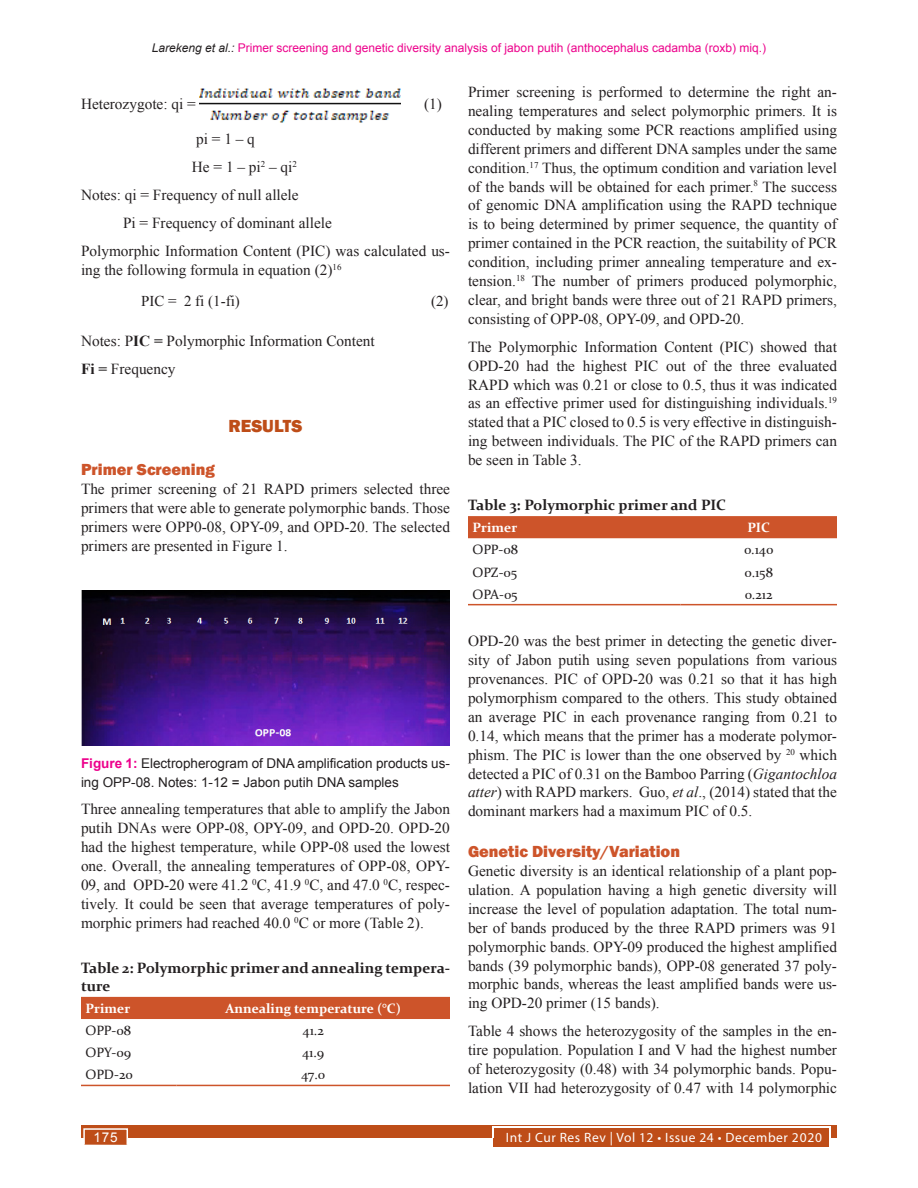
<style>
.page{position:relative;width:918px;height:1188px;background:#fff}
.page>*{position:absolute;margin:0;border:0;box-sizing:border-box;transform-origin:0 0}
.Head_1_copy_2{font:800 18px "Franklin Gothic";color:#be4d18}
.Head_2{font:800 16.5px "Franklin Gothic";color:#cd542a}
.Text{font:15.3px/18.9px "Times New Roman";color:#231f20;text-align:justify}
.Table_caption{font:700 15px/18px "Constantia";color:#231f20}
.equation{font:15px "Times New Roman";color:#231f20}
.Figure_caption{font:13.5px/18.9px "Arial";color:#231f20}
.Table_text{font:13.5px "Constantia";color:#231f20}
.t1{font:13.5px "Myriad Pro";letter-spacing:.04em;color:#fff}
.Table_text-2{font:700 13.5px "Constantia";color:#fff}
.t2{font:13.5px "Arial";color:#fff}
.t3{font:12px "Arial";color:#ed028c}
.s1{font-style:italic;color:#231f20}
.s2{font-weight:700}
.s3{font-weight:700;color:#ed028c}
.s4{font-style:italic}
</style>
<div class="page">
<div style="left:81px;top:1125px;width:756px;height:13px;background:#be4d18"></div>
<div style="left:494px;top:1128px;width:335px;height:19px;background:#be4d18"></div>
<hr style="left:492px;top:1127px;width:338px;height:1px;background:#fff">
<svg style="left:492px;top:1128px;width:2px;height:10px"></svg>
<svg style="left:829px;top:1127px;width:2px;height:11px"></svg>
<div style="left:83px;top:1128px;width:45px;height:18px;background:#be4d18;border:2px solid #fff"></div>
<img style="left:200px;top:88px;width:200px;height:35px">
<img style="left:81px;top:590px;width:369px;height:156px">
<div style="left:81px;top:997px;width:369px;height:22px;background:#cd542a"></div>
<hr style="left:81px;top:1085px;width:95px;height:1px;background:#cd542a">
<hr style="left:176px;top:1085px;width:274px;height:1px;background:#cd542a">
<div style="left:468px;top:516px;width:369px;height:22px;background:#cd542a"></div>
<hr style="left:468px;top:604px;width:212px;height:1px;background:#cd542a">
<hr style="left:680px;top:604px;width:157px;height:1px;background:#cd542a">
<p class="t3" style="left:152px;top:40px;width:616px"><span class="s1">Larekeng et al.:</span> Primer screening and genetic diversity analysis of jabon putih (anthocephalus cadamba (roxb) miq.)</p>
<p class="Text" style="left:81px;top:94px;width:116px">Heterozygote: qi =</p>
<p class="Text" style="left:424px;top:94px;width:19px">(1)</p>
<p class="Text" style="left:196px;top:129px;width:60px">pi = 1 – q</p>
<p class="Text" style="left:192px;top:157px;width:107px">He = 1 – pi<sup>2</sup> – qi<sup>2</sup></p>
<p class="Text" style="left:81px;top:185px;width:219px">Notes: qi = Frequency of null allele</p>
<p class="Text" style="left:123px;top:213px;width:210px">Pi = Frequency of dominant allele</p>
<p class="Text" style="left:81px;top:241px;width:370px">Polymorphic Information Content (PIC) was calculated us&shy;ing the following formula in equation (2)<sup>16</sup></p>
<p class="equation" style="left:141px;top:291px;width:100px">PIC = 2 fi (1-fi)</p>
<p class="equation" style="left:431px;top:291px;width:19px">(2)</p>
<p class="Text" style="left:81px;top:331px;width:295px">Notes: P<span class="s2">IC =</span> Polymorphic Information Content</p>
<p class="Text" style="left:81px;top:359px;width:96px"><span class="s2">Fi =</span> Frequency</p>
<p class="Head_1_copy_2" style="left:228px;top:414px;width:76px">RESULTS</p>
<p class="Head_2" style="left:81px;top:459px;width:135px">Primer Screening</p>
<p class="Text" style="left:81px;top:480px;width:371px">The primer screening of 21 RAPD primers selected three primers that were able to generate polymorphic bands. Those primers were OPP0-08, OPY-09, and OPD-20. The selected primers are presented in Figure 1.</p>
<p class="Figure_caption" style="left:81px;top:754px;width:370px"><span class="s3">Figure 1:</span> Electropherogram of DNA amplification products us&shy;ing OPP-08. Notes: 1-12 = Jabon putih DNA samples</p>
<p class="Text" style="left:81px;top:800px;width:371px">Three annealing temperatures that able to amplify the Jabon putih DNAs were OPP-08, OPY-09, and OPD-20. OPD-20 had the highest temperature, while OPP-08 used the lowest one. Overall, the annealing temperatures of OPP-08, OPY-09, and OPD-20 were 41.2 <sup>0</sup>C, 41.9 <sup>0</sup>C, and 47.0 <sup>0</sup>C, respec&shy;tively. It could be seen that average temperatures of poly&shy;morphic primers had reached 40.0 <sup>0</sup>C or more (Table 2).</p>
<p class="Table_caption" style="left:81px;top:958px;width:371px">Table 2: Polymorphic primer and annealing tempera&shy;ture</p>
<p class="Table_text-2" style="left:86px;top:999px;width:46px">Primer</p>
<p class="Table_text-2" style="left:225px;top:999px;width:177px">Annealing temperature (°C)</p>
<p class="Table_text" style="left:86px;top:1021px;width:47px">OPP-08</p>
<p class="Table_text" style="left:303px;top:1021px;width:23px">41.2</p>
<p class="Table_text" style="left:86px;top:1044px;width:47px">OPY-09</p>
<p class="Table_text" style="left:302px;top:1044px;width:24px">41.9</p>
<p class="Table_text" style="left:86px;top:1066px;width:49px">OPD-20</p>
<p class="Table_text" style="left:301px;top:1066px;width:26px">47.0</p>
<p class="t2" style="left:94px;top:1129px;width:26px">175</p>
<p class="Text" style="left:468px;top:82px;width:371px">Primer screening is performed to determine the right an&shy;nealing temperatures and select polymorphic primers. It is conducted by making some PCR reactions amplified using different primers and different DNA samples under the same condition.<sup>17</sup> Thus, the optimum condition and variation level of the bands will be obtained for each primer.<sup>8</sup> The success of genomic DNA amplification using the RAPD technique is to being determined by primer sequence, the quantity of primer contained in the PCR reaction, the suitability of PCR condition, including primer annealing temperature and ex&shy;tension.<sup>18</sup> The number of primers produced polymorphic, clear, and bright bands were three out of 21 RAPD primers, consisting of OPP-08, OPY-09, and OPD-20.</p>
<p class="Text" style="left:468px;top:337px;width:371px">The Polymorphic Information Content (PIC) showed that OPD-20 had the highest PIC out of the three evaluated RAPD which was 0.21 or close to 0.5, thus it was indicated as an effective primer used for distinguishing individuals.<sup>19 </sup>stated that a PIC closed to 0.5 is very effective in distinguish&shy;ing between individuals. The PIC of the RAPD primers can be seen in Table 3.</p>
<p class="Table_caption" style="left:468px;top:495px;width:260px">Table 3: Polymorphic primer and PIC</p>
<p class="Table_text-2" style="left:472px;top:518px;width:46px">Primer</p>
<p class="Table_text-2" style="left:747px;top:518px;width:24px">PIC</p>
<p class="Table_text" style="left:472px;top:541px;width:47px">OPP-08</p>
<p class="Table_text" style="left:744px;top:541px;width:31px">0.140</p>
<p class="Table_text" style="left:472px;top:563px;width:46px">OPZ-05</p>
<p class="Table_text" style="left:744px;top:563px;width:30px">0.158</p>
<p class="Table_text" style="left:472px;top:585px;width:47px">OPA-05</p>
<p class="Table_text" style="left:745px;top:585px;width:30px">0.212</p>
<p class="Text" style="left:468px;top:631px;width:371px">OPD-20 was the best primer in detecting the genetic diver&shy;sity of Jabon putih using seven populations from various provenances. PIC of OPD-20 was 0.21 so that it has high polymorphism compared to the others. This study obtained an average PIC in each provenance ranging from 0.21 to 0.14, which means that the primer has a moderate polymor&shy;phism. The PIC is lower than the one observed by <sup>20</sup> which detected a PIC of 0.31 on the Bamboo Parring (<span class="s4">Gigantochloa atter</span>) with RAPD markers. Guo, <span class="s4">et al</span>., (2014) stated that the dominant markers had a maximum PIC of 0.5.</p>
<p class="Head_2" style="left:468px;top:841px;width:214px">Genetic Diversity/Variation</p>
<p class="Text" style="left:468px;top:861px;width:371px">Genetic diversity is an identical relationship of a plant pop&shy;ulation. A population having a high genetic diversity will increase the level of population adaptation. The total num&shy;ber of bands produced by the three RAPD primers was 91 polymorphic bands. OPY-09 produced the highest amplified bands (39 polymorphic bands), OPP-08 generated 37 poly&shy;morphic bands, whereas the least amplified bands were us&shy;ing OPD-20 primer (15 bands).</p>
<p class="Text" style="left:468px;top:1021px;width:371px">Table 4 shows the heterozygosity of the samples in the en&shy;tire population. Population I and V had the highest number of heterozygosity (0.48) with 34 polymorphic bands. Popu&shy;lation VII had heterozygosity of 0.47 with 14 polymorphic</p>
<p class="t1" style="left:506px;top:1129px;width:318px">Int J Cur Res Rev | Vol 12 • Issue 24 • December 2020</p>
</div>
